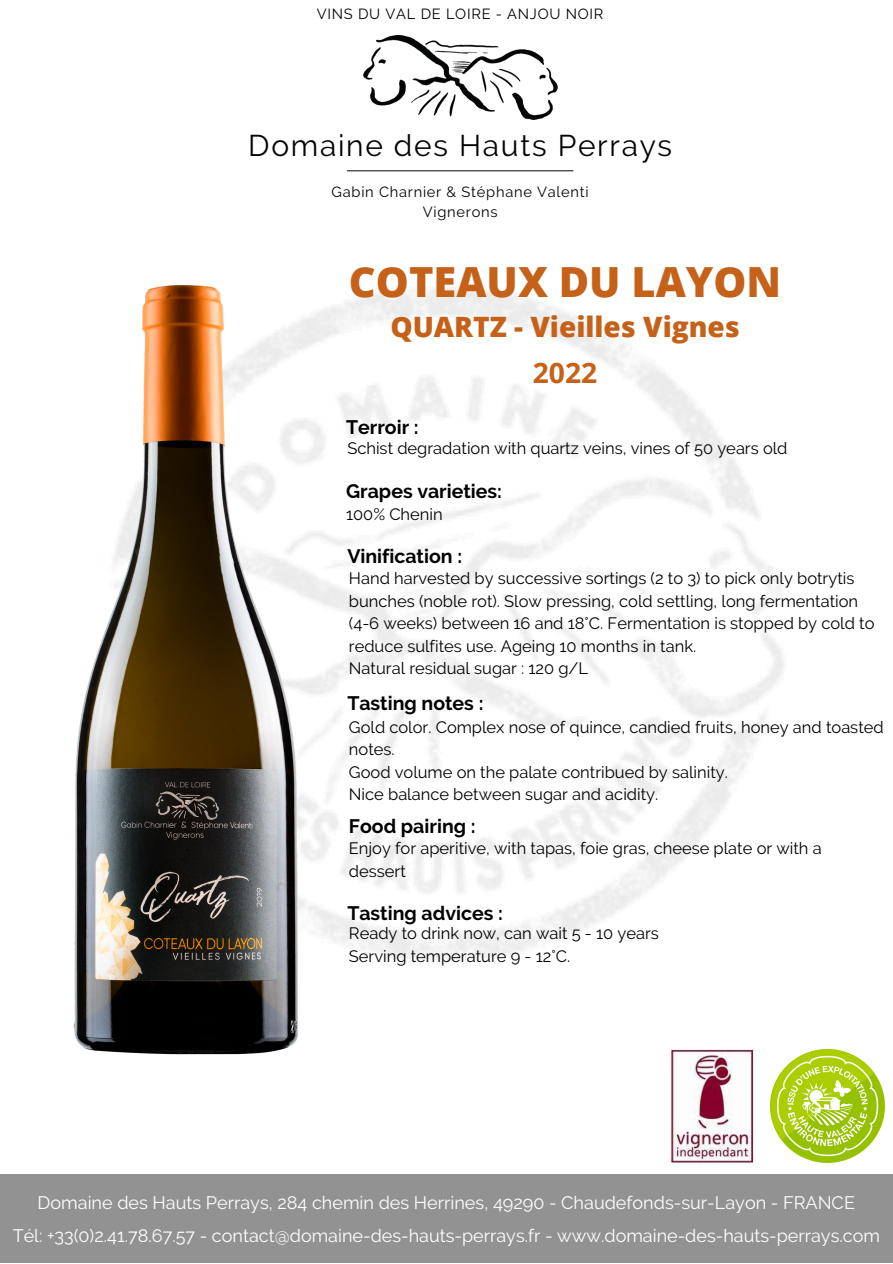
<style>
.page{position:relative;width:893px;height:1264px;background:#fff}
.page>*{position:absolute;margin:0;border:0;box-sizing:border-box;transform-origin:0 0}
.t1{font:800 41.55px "Open Sans";color:#c56119}
.t2{font:29.85px "Raleway";letter-spacing:.055em;color:#020304}
.t3{font:700 28.2px "Open Sans";color:#c56119}
.t4{font:800 28.05px "Open Sans";color:#c56119}
.t5{font:700 19.5px "Raleway";color:#000}
.t6{font:18px "Raleway";color:#fff}
.t7{font:16.5px/22.5px "Raleway";color:#000}
.t8{font:14.7px "Raleway";letter-spacing:.05em;color:#020304}
</style>
<div class="page">
<img style="left:770px;top:1049px;width:114px;height:113px">
<img style="left:668px;top:1049px;width:87px;height:113px">
<img style="left:363px;top:35px;width:194px;height:84px">
<hr style="left:347px;top:170px;width:226px;height:1px;background:#020304">
<div style="left:0;top:1174px;width:892px;height:88px;background:#929292"></div>
<img style="left:73px;top:284px;width:395px;height:771px">
<p class="t8" style="left:317px;top:5px;width:288px">VINS DU VAL DE LOIRE - ANJOU NOIR</p>
<p class="t2" style="left:248px;top:127px;width:425px">Domaine des Hauts Perrays</p>
<p class="t8" style="left:331px;top:183px;width:259px">Gabin Charnier &amp; Stéphane Valenti</p>
<p class="t8" style="left:423px;top:203px;width:76px">Vignerons</p>
<p class="t1" style="left:349px;top:252px;width:433px">COTEAUX DU LAYON</p>
<p class="t4" style="left:390px;top:307px;width:351px">QUARTZ - Vieilles Vignes</p>
<p class="t5" style="left:346px;top:415px;width:74px">Terroir :</p>
<p class="t3" style="left:533px;top:353px;width:66px">2022</p>
<p class="t7" style="left:347px;top:437px;width:441px">Schist degradation with quartz veins, vines of 50 years old</p>
<p class="t5" style="left:346px;top:480px;width:157px">Grapes varieties:</p>
<p class="t7" style="left:346px;top:503px;width:98px">100% Chenin</p>
<p class="t5" style="left:347px;top:544px;width:116px">Vinification :</p>
<p class="t7" style="left:349px;top:567px;width:527px">Hand harvested by successive sortings (2 to 3) to pick only botrytis bunches (noble rot). Slow pressing, cold settling, long fermentation (4-6 weeks) between 16 and 18°C. Fermentation is stopped by cold to reduce sulfites use. Ageing 10 months in tank.</p>
<p class="t7" style="left:349px;top:657px;width:241px">Natural residual sugar : 120 g/L</p>
<p class="t5" style="left:347px;top:691px;width:138px">Tasting notes :</p>
<p class="t7" style="left:349px;top:716px;width:536px">Gold color. Complex nose of quince, candied fruits, honey and toasted notes.</p>
<p class="t7" style="left:349px;top:761px;width:380px">Good volume on the palate contribued by salinity.</p>
<p class="t7" style="left:349px;top:783px;width:311px">Nice balance between sugar and acidity.</p>
<p class="t5" style="left:349px;top:815px;width:128px">Food pairing :</p>
<p class="t7" style="left:349px;top:837px;width:474px">Enjoy for aperitive, with tapas, foie gras, cheese plate or with a dessert</p>
<p class="t5" style="left:347px;top:901px;width:157px">Tasting advices :</p>
<p class="t7" style="left:349px;top:922px;width:311px">Ready to drink now, can wait 5 - 10 years</p>
<p class="t7" style="left:349px;top:944px;width:223px">Serving temperature 9 - 12°C.</p>
<p class="t6" style="left:38px;top:1192px;width:818px">Domaine des Hauts Perrays, 284 chemin des Herrines, 49290 - Chaudefonds-sur-Layon - FRANCE</p>
<p class="t6" style="left:13px;top:1224px;width:868px">Tél: +33(0)2.41.78.67.57 - contact@domaine-des-hauts-perrays.fr - www.domaine-des-hauts-perrays.com</p>
</div>
